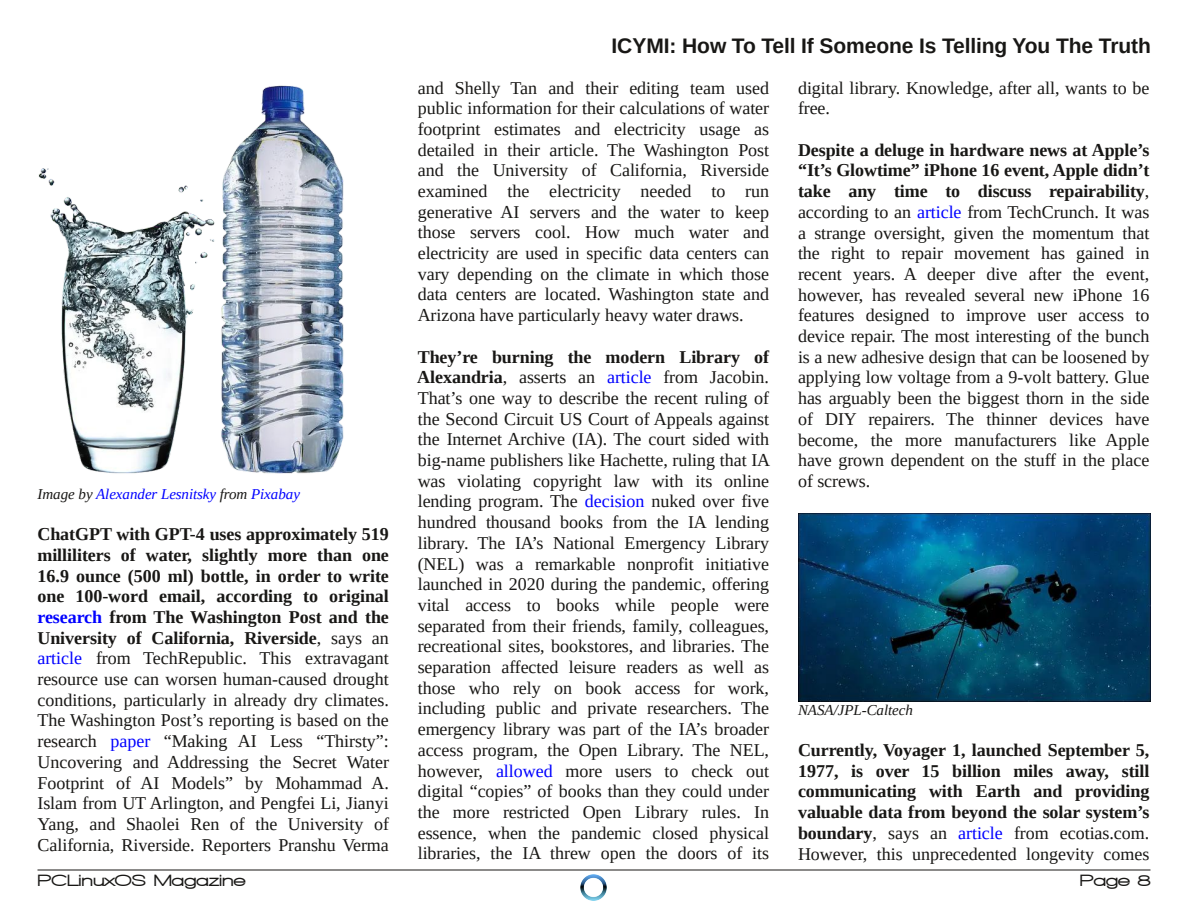
<style>
.page{position:relative;width:1188px;height:918px;background:#fff}
.page>*{position:absolute;margin:0;border:0;box-sizing:border-box;transform-origin:0 0}
.t1{font:700 21px "Liberation Sans";letter-spacing:-.005em;color:#181715}
.t2{font:18px/20.7px "Liberation Serif";color:#181715;text-align:justify}
.t3{font:700 18px/20.7px "Liberation Serif";letter-spacing:-.005em;color:#181715;text-align:justify}
.t4{font:900 16.5px "Walkway Expand";letter-spacing:-.005em;color:#181715}
.t5{font:italic 15px "Liberation Serif";letter-spacing:-.005em;color:#00f}
.t6{font:italic 15px "Liberation Serif";letter-spacing:-.005em;color:#181715}
.s1{color:#181715}
.s2{font-weight:700}
.s3{font-weight:700;color:#00f}
.s4{color:#00f}
.s5{font-weight:400}
.s6{font-weight:400;color:#00f}
</style>
<div class="page">
<hr style="left:38px;top:870px;width:1112px;height:1px;background:#181715">
<img style="left:580px;top:874px;width:27px;height:27px">
<img style="left:798px;top:514px;width:352px;height:187px">
<img style="left:38px;top:85px;width:306px;height:389px">
<p class="t5" style="left:38px;top:485px;width:264px"><span class="s1">Image by</span> Alexander Lesnitsky <span class="s1">from</span> Pixabay</p>
<p class="t2" style="left:38px;top:524px;width:353px"><span class="s2">ChatGPT with GPT-4 uses approximately 519 milliliters of water, slightly more than one 16.9 ounce (500 ml) bottle, in order to write one 100-word email, according to original </span><span class="s3">research</span> <span class="s2">from The Washington Post and the University of California, Riverside</span>, says an <span class="s4">article</span> from TechRepublic. This extravagant resource use can worsen human-caused drought conditions, particularly in already dry climates.<br>The Washington Post’s reporting is based on the research <span class="s4">paper</span> “Making AI Less “Thirsty”:<br>Uncovering and Addressing the Secret Water Footprint of AI Models” by Mohammad A.<br>Islam from UT Arlington, and Pengfei Li, Jianyi Yang, and Shaolei Ren of the University of California, Riverside. Reporters Pranshu Verma</p>
<p class="t1" style="left:612px;top:34px;width:541px">ICYMI: How To Tell If Someone Is Telling You The Truth</p>
<p class="t2" style="left:418px;top:77px;width:353px">and Shelly Tan and their editing team used public information for their calculations of water footprint estimates and electricity usage as detailed in their article. The Washington Post and the University of California, Riverside examined the electricity needed to run generative AI servers and the water to keep those servers cool. How much water and electricity are used in specific data centers can vary depending on the climate in which those data centers are located. Washington state and Arizona have particularly heavy water draws.</p>
<p class="t2" style="left:417px;top:346px;width:354px"><span class="s2">They’re burning the modern Library of Alexandria</span>, asserts an <span class="s4">article</span> from Jacobin.<br>That’s one way to describe the recent ruling of the Second Circuit US Court of Appeals against the Internet Archive (IA). The court sided with big-name publishers like Hachette, ruling that IA was violating copyright law with its online lending program. The <span class="s4">decision</span> nuked over five hundred thousand books from the IA lending library. The IA’s National Emergency Library (NEL) was a remarkable nonprofit initiative launched in 2020 during the pandemic, offering vital access to books while people were separated from their friends, family, colleagues, recreational sites, bookstores, and libraries. The separation affected leisure readers as well as those who rely on book access for work, including public and private researchers. The emergency library was part of the IA’s broader access program, the Open Library. The NEL, however, <span class="s4">allowed</span> more users to check out digital “copies” of books than they could under the more restricted Open Library rules. In essence, when the pandemic closed physical libraries, the IA threw open the doors of its</p>
<p class="t2" style="left:798px;top:77px;width:353px">digital library. Knowledge, after all, wants to be free.</p>
<p class="t2" style="left:798px;top:139px;width:353px"><span class="s2">Despite a deluge in hardware news at Apple’s “It’s Glowtime” iPhone 16 event, Apple didn’t take any time to discuss repairability</span>, according to an <span class="s4">article</span> from TechCrunch. It was a strange oversight, given the momentum that the right to repair movement has gained in recent years. A deeper dive after the event, however, has revealed several new iPhone 16 features designed to improve user access to device repair. The most interesting of the bunch is a new adhesive design that can be loosened by applying low voltage from a 9-volt battery. Glue has arguably been the biggest thorn in the side of DIY repairers. The thinner devices have become, the more manufacturers like Apple have grown dependent on the stuff in the place of screws.</p>
<p class="t6" style="left:798px;top:701px;width:116px">NASA/JPL-Caltech</p>
<p class="t3" style="left:798px;top:740px;width:353px">Currently, Voyager 1, launched September 5, 1977, is over 15 billion miles away, still communicating with Earth and providing valuable data from beyond the solar system’s boundary<span class="s5">, says an</span> <span class="s6">article</span> <span class="s5">from ecotias.com.<br>However, this unprecedented longevity comes</span></p>
<p class="t4" style="left:38px;top:871px;width:210px">PCLinuxOS Magazine</p>
<p class="t4" style="left:1080px;top:871px;width:72px">Page 8</p>
</div>
